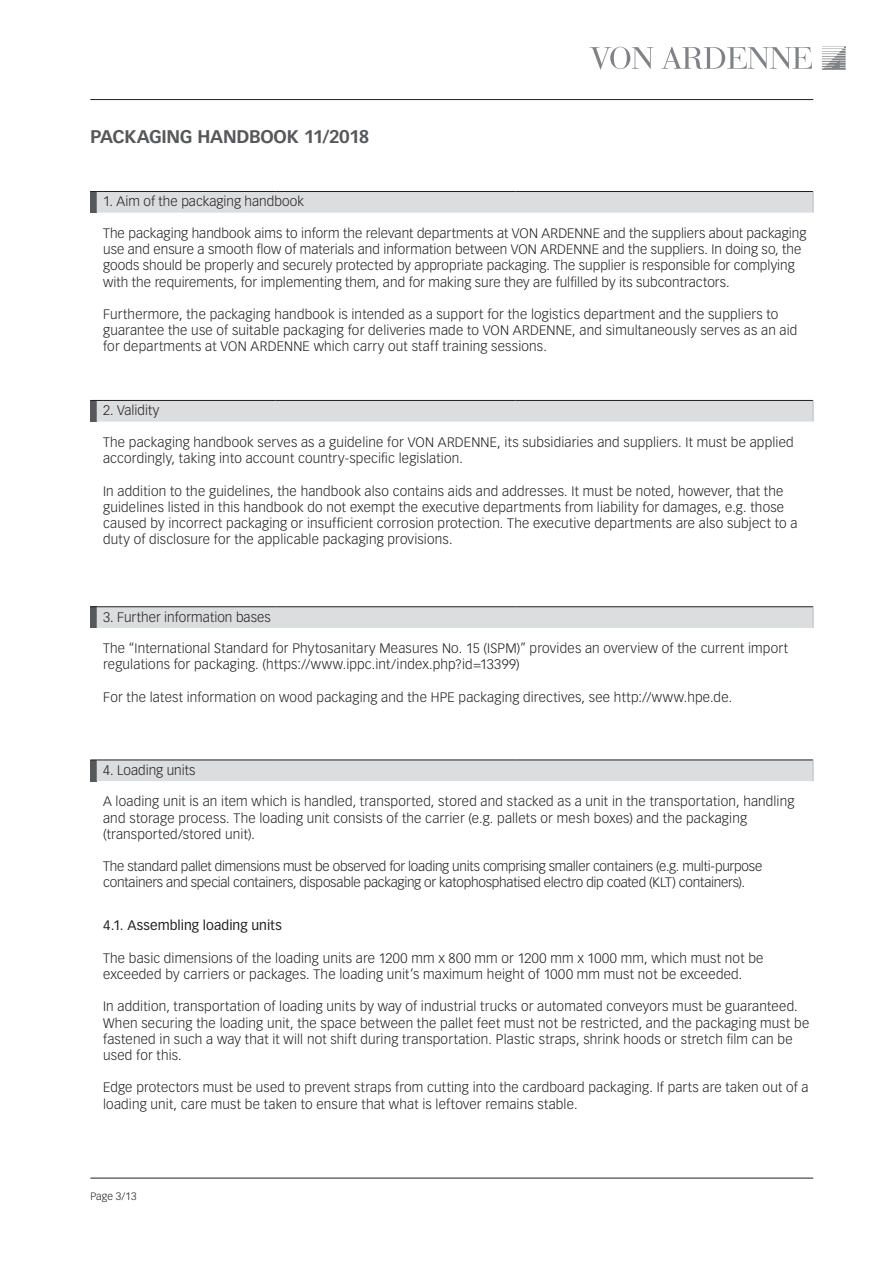
<style>
.page{position:relative;width:893px;height:1263px;background:#fff}
.page>*{position:absolute;margin:0;border:0;box-sizing:border-box;transform-origin:0 0}
.t1{font:700 18px "Vectora LT Std";letter-spacing:-.02em;color:#57585a}
.t2{font:300 13.5px/16.2px "Vectora LT Std";letter-spacing:.015em;color:#231f20}
.t3{font:300 13.5px/16.2px "Vectora LT Std";letter-spacing:-.015em;color:#231f20}
.t4{font:13.5px "Vectora LT Std";letter-spacing:.005em;color:#231f20}
.t5{font:300 10.5px "Vectora LT Std";letter-spacing:.01em;color:#231f20}
</style>
<div class="page">
<svg style="left:589px;top:47px;width:65px;height:23px"></svg>
<svg style="left:661px;top:47px;width:151px;height:22px"></svg>
<svg style="left:822px;top:46px;width:24px;height:24px"></svg>
<hr style="left:90px;top:1178px;width:723px;height:1px;background:#231f20">
<svg style="left:90px;top:191px;width:724px;height:22px;background:#d2d3d5"></svg>
<hr style="left:90px;top:99px;width:723px;height:1px;background:#231f20">
<svg style="left:90px;top:400px;width:724px;height:22px;background:#d3d4d6"></svg>
<svg style="left:90px;top:606px;width:724px;height:22px;background:#d2d3d5"></svg>
<div style="left:90px;top:760px;width:724px;height:21px;background:#dcdddf"></div>
<h1 class="t1" style="left:90px;top:126px;width:281px">PACKAGING HANDBOOK 11/2018</h1>
<p class="t2" style="left:103px;top:194px;width:202px">1. Aim of the packaging handbook</p>
<p class="t2" style="left:103px;top:225px;width:705px">The packaging handbook aims to inform the relevant departments at VON ARDENNE and the suppliers about packaging use and ensure a smooth flow of materials and information between VON ARDENNE and the suppliers. In doing so, the goods should be properly and securely protected by appropriate packaging. The supplier is responsible for complying with the requirements, for implementing them, and for making sure they are fulfilled by its subcontractors.</p>
<p class="t2" style="left:103px;top:306px;width:696px">Furthermore, the packaging handbook is intended as a support for the logistics department and the suppliers to guarantee the use of suitable packaging for deliveries made to VON ARDENNE, and simultaneously serves as an aid for departments at VON ARDENNE which carry out staff training sessions.</p>
<p class="t2" style="left:103px;top:402px;width:58px">2. Validity</p>
<p class="t2" style="left:103px;top:434px;width:692px">The packaging handbook serves as a guideline for VON ARDENNE, its subsidiaries and suppliers. It must be applied accordingly, taking into account country-specific legislation.</p>
<p class="t2" style="left:103px;top:483px;width:696px">In addition to the guidelines, the handbook also contains aids and addresses. It must be noted, however, that the guidelines listed in this handbook do not exempt the executive departments from liability for damages, e.g. those caused by incorrect packaging or insufficient corrosion protection. The executive departments are also subject to a duty of disclosure for the applicable packaging provisions.</p>
<p class="t2" style="left:103px;top:609px;width:169px">3. Further information bases</p>
<p class="t2" style="left:103px;top:640px;width:686px">The “International Standard for Phytosanitary Measures No. 15 (ISPM)” provides an overview of the current import regulations for packaging. (https://www.ippc.int/index.php?id=13399)</p>
<p class="t2" style="left:103px;top:689px;width:630px">For the latest information on wood packaging and the HPE packaging directives, see http://www.hpe.de.</p>
<p class="t2" style="left:103px;top:762px;width:94px">4. Loading units</p>
<p class="t2" style="left:103px;top:794px;width:693px">A loading unit is an item which is handled, transported, stored and stacked as a unit in the transportation, handling and storage process. The loading unit consists of the carrier (e.g. pallets or mesh boxes) and the packaging (transported/stored unit).</p>
<p class="t3" style="left:103px;top:858px;width:661px">The standard pallet dimensions must be observed for loading units comprising smaller containers (e.g. multi-purpose containers and special containers, disposable packaging or katophosphatised electro dip coated (KLT) containers).</p>
<p class="t4" style="left:103px;top:918px;width:180px">4.1. Assembling loading units</p>
<p class="t2" style="left:103px;top:950px;width:662px">The basic dimensions of the loading units are 1200 mm x 800 mm or 1200 mm x 1000 mm, which must not be exceeded by carriers or packages. The loading unit’s maximum height of 1000 mm must not be exceeded.</p>
<p class="t2" style="left:103px;top:999px;width:708px">In addition, transportation of loading units by way of industrial trucks or automated conveyors must be guaranteed.<br>When securing the loading unit, the space between the pallet feet must not be restricted, and the packaging must be fastened in such a way that it will not shift during transportation. Plastic straps, shrink hoods or stretch film can be used for this.</p>
<p class="t2" style="left:103px;top:1080px;width:707px">Edge protectors must be used to prevent straps from cutting into the cardboard packaging. If parts are taken out of a loading unit, care must be taken to ensure that what is leftover remains stable.</p>
<p class="t5" style="left:90px;top:1190px;width:48px">Page 3/13</p>
</div>
